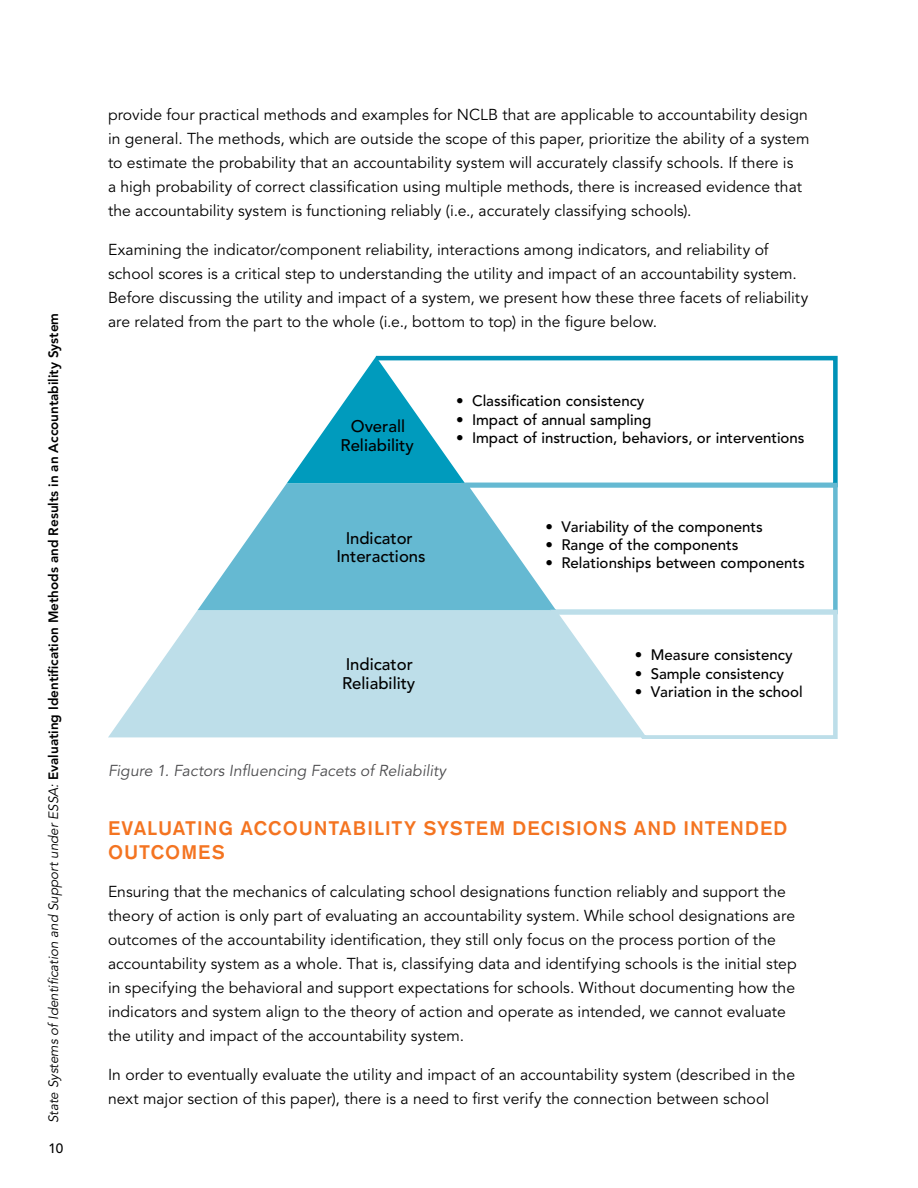
<style>
.page{position:relative;width:918px;height:1188px;background:#fff}
.page>*{position:absolute;margin:0;border:0;box-sizing:border-box;transform-origin:0 0}
.t1{font:500 19.5px/24px "Akzidenz Grotesk BE";letter-spacing:.05em;color:#f47421}
.t2{font:500 16.65px/18.8px "Avenir LT Std";color:#000;text-align:center}
.t3{font:15.75px/24px "Avenir LT Std";letter-spacing:.005em;color:#000}
.t4{font:italic 15.75px "Avenir LT Std";color:#4d4d4f}
.t5{font:500 15.15px "Avenir LT Std";color:#000}
.t6{font:800 13.5px "Avenir LT Std";color:#000}
.t7{font:500 13.5px "Avenir LT Std";color:#000}
.s1{font-weight:400;font-style:italic}
</style>
<div class="page">
<svg style="left:375px;top:355px;width:463px;height:126px"></svg>
<svg style="left:287px;top:357px;width:178px;height:127px"></svg>
<svg style="left:456px;top:481px;width:382px;height:126px"></svg>
<svg style="left:197px;top:484px;width:358px;height:126px;fill:#65b9d2"></svg>
<svg style="left:546px;top:607px;width:292px;height:132px"></svg>
<svg style="left:108px;top:610px;width:536px;height:127px;fill:#bddee9"></svg>
<p class="t6" style="left:46px;top:1123px;width:812px;rotate:-90deg"><span class="s1">State Systems of Identification and Support under ESSA:</span> Evaluating Identification Methods and Results in an Accountability System</p>
<p class="t7" style="left:49px;top:1141px;width:16px">10</p>
<p class="t3" style="left:108px;top:103px;width:703px">provide four practical methods and examples for NCLB that are applicable to accountability design in general. The methods, which are outside the scope of this paper, prioritize the ability of a system to estimate the probability that an accountability system will accurately classify schools. If there is<br>a high probability of correct classification using multiple methods, there is increased evidence that the accountability system is functioning reliably (i.e., accurately classifying schools).</p>
<p class="t3" style="left:108px;top:238px;width:702px">Examining the indicator/component reliability, interactions among indicators, and reliability of school scores is a critical step to understanding the utility and impact of an accountability system.<br>Before discussing the utility and impact of a system, we present how these three facets of reliability are related from the part to the whole (i.e., bottom to top) in the figure below.</p>
<p class="t2" style="left:341px;top:417px;width:75px">Overall<br>Reliability</p>
<p class="t2" style="left:336px;top:529px;width:91px">Indicator<br>Interactions</p>
<p class="t5" style="left:456px;top:392px;width:190px">• Classification consistency</p>
<p class="t5" style="left:456px;top:411px;width:197px">• Impact of annual sampling</p>
<p class="t5" style="left:456px;top:429px;width:350px">• Impact of instruction, behaviors, or interventions</p>
<p class="t5" style="left:546px;top:518px;width:219px">• Variability of the components</p>
<p class="t5" style="left:546px;top:536px;width:194px">• Range of the components</p>
<p class="t5" style="left:546px;top:554px;width:261px">• Relationships between components</p>
<p class="t2" style="left:342px;top:656px;width:75px;text-align:left">Indicator<br>Reliability</p>
<p class="t4" style="left:108px;top:762px;width:340px">Figure 1. Factors Influencing Facets of Reliability</p>
<p class="t5" style="left:635px;top:646px;width:159px">• Measure consistency</p>
<p class="t5" style="left:635px;top:665px;width:151px">• Sample consistency</p>
<p class="t5" style="left:635px;top:683px;width:169px">• Variation in the school</p>
<p class="t1" style="left:108px;top:816px;width:681px">EVALUATI NG ACCOUNTABI LITY SYSTEM DECISI ONS AND INTENDED<br>OUTCOMES</p>
<p class="t3" style="left:108px;top:880px;width:690px">Ensuring that the mechanics of calculating school designations function reliably and support the theory of action is only part of evaluating an accountability system. While school designations are outcomes of the accountability identification, they still only focus on the process portion of the accountability system as a whole. That is, classifying data and identifying schools is the initial step in specifying the behavioral and support expectations for schools. Without documenting how the indicators and system align to the theory of action and operate as intended, we cannot evaluate the utility and impact of the accountability system.</p>
<p class="t3" style="left:108px;top:1063px;width:689px">In order to eventually evaluate the utility and impact of an accountability system (described in the next major section of this paper), there is a need to first verify the connection between school</p>
</div>
